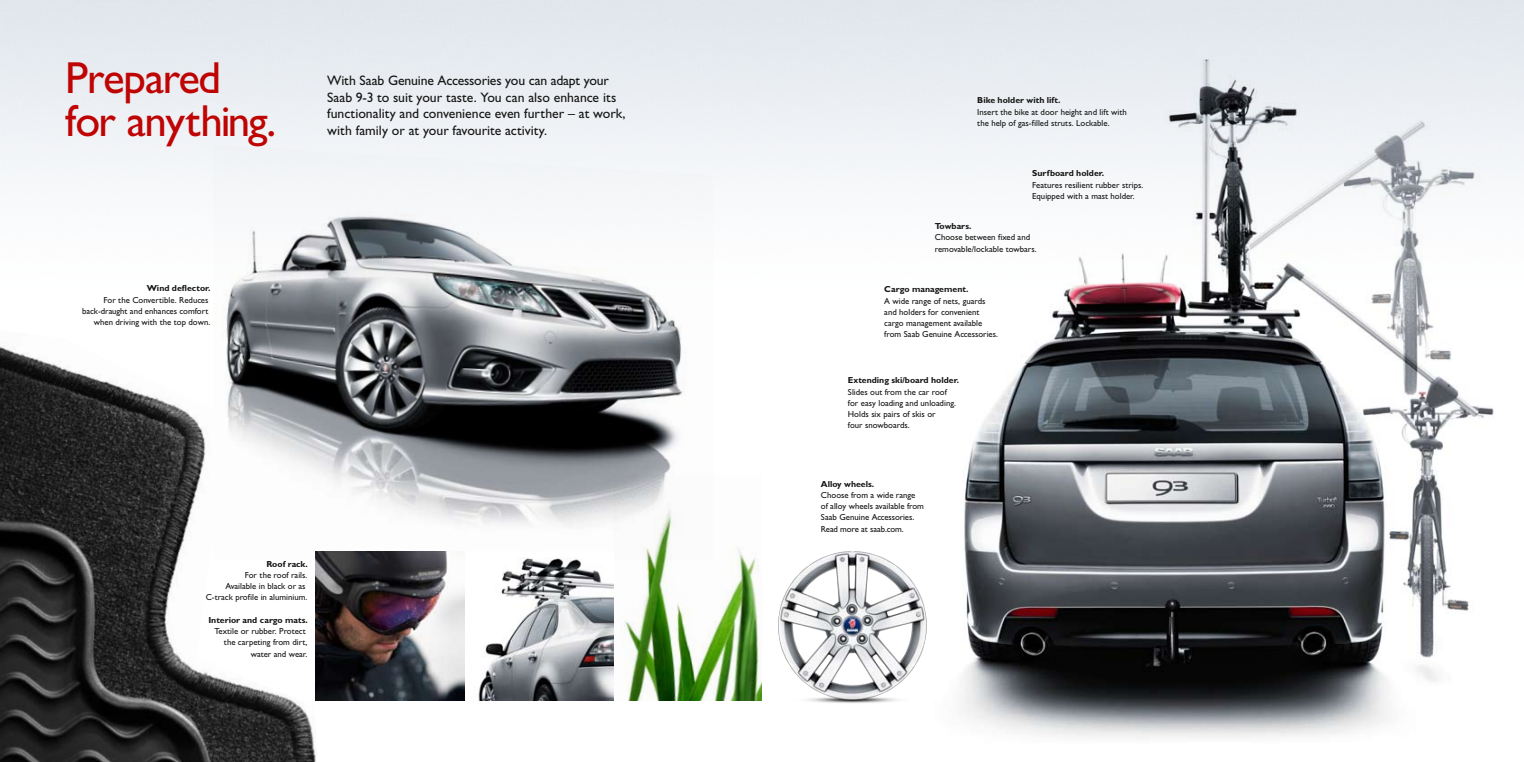
<style>
.page{position:relative;width:1524px;height:762px;background:#fff}
.page>*{position:absolute;margin:0;border:0;box-sizing:border-box;transform-origin:0 0}
.t1{font:45px/43.8px "Gill Sans For Saab";letter-spacing:-.035em;color:#bf0404}
.t2{font:13.75px/16.5px "Gill Sans For Saab";color:#161514}
.t3{font:8.75px/11.2px "Gill Sans For Saab";color:#161514}
.t4{font:700 8.75px "Gill Sans For Saab";color:#161514}
</style>
<div class="page">
<img style="left:213px;top:145px;width:500px;height:407px">
<img style="left:0;top:330px;width:318px;height:432px">
<img style="left:315px;top:552px;width:149px;height:148px">
<img style="left:613px;top:475px;width:149px;height:225px">
<img style="left:478px;top:558px;width:135px;height:142px">
<img style="left:906px;top:24px;width:606px;height:714px">
<img style="left:778px;top:537px;width:164px;height:185px">
<h1 class="t1" style="left:65px;top:55px;width:213px">Prepared for anything.</h1>
<h2 class="t2" style="left:327px;top:72px;width:300px">With Saab Genuine Accessories you can adapt your Saab 9-3 to suit your taste. You can also enhance its functionality and convenience even further – at work, with family or at your favourite activity.</h2>
<p class="t4" style="left:147px;top:283px;width:65px">Wind deflector.</p>
<p class="t3" style="left:82px;top:294px;width:130px;text-align:right">For the Convertible. Reduces back-draught and enhances comfort when driving with the top down.</p>
<p class="t4" style="left:266px;top:558px;width:43px">Roof rack.</p>
<p class="t3" style="left:206px;top:569px;width:103px;text-align:right">For the roof rails.<br>Available in black or as<br>C-track profile in aluminium.</p>
<p class="t4" style="left:208px;top:615px;width:101px">Interior and cargo mats.</p>
<p class="t3" style="left:214px;top:625px;width:95px;text-align:right">Textile or rubber. Protect the carpeting from dirt, water and wear.</p>
<p class="t4" style="left:977px;top:95px;width:85px">Bike holder with lift.</p>
<p class="t3" style="left:977px;top:106px;width:151px">Insert the bike at door height and lift with the help of gas-filled struts. Lockable.</p>
<p class="t4" style="left:1032px;top:168px;width:74px">Surfboard holder.</p>
<p class="t3" style="left:1032px;top:179px;width:113px">Features resilient rubber strips.<br>Equipped with a mast holder.</p>
<p class="t4" style="left:935px;top:221px;width:38px">Towbars.</p>
<p class="t3" style="left:935px;top:232px;width:103px">Choose between fixed and removable/lockable towbars.</p>
<p class="t4" style="left:884px;top:284px;width:86px">Cargo management.</p>
<p class="t3" style="left:884px;top:295px;width:115px">A wide range of nets, guards and holders for convenient cargo management available from Saab Genuine Accessories.</p>
<p class="t4" style="left:848px;top:375px;width:113px">Extending ski/board holder.</p>
<p class="t3" style="left:848px;top:386px;width:110px">Slides out from the car roof for easy loading and unloading.<br>Holds six pairs of skis or<br>four snowboards.</p>
<p class="t4" style="left:821px;top:478px;width:55px">Alloy wheels.</p>
<p class="t3" style="left:821px;top:489px;width:105px">Choose from a wide range of alloy wheels available from<br>Saab Genuine Accessories.<br>Read more at saab.com.</p>
</div>
